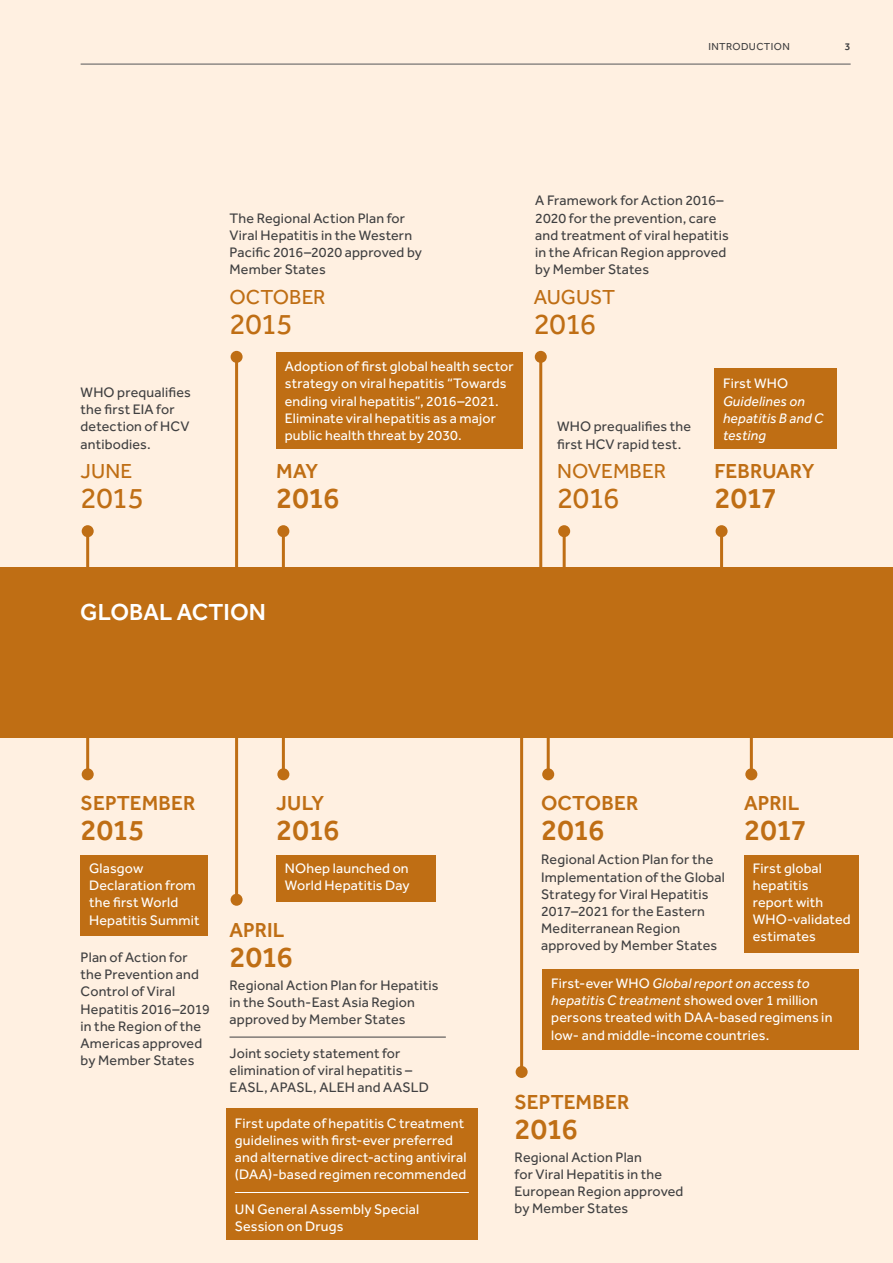
<style>
.page{position:relative;width:893px;height:1263px;background:#fff}
.page>*{position:absolute;margin:0;border:0;box-sizing:border-box;transform-origin:0 0}
.t1{font:500 30px "Effra";letter-spacing:-.025em;color:#bf6e14}
.t2{font:30px "Effra";letter-spacing:-.025em;color:#bf6e14}
.t3{font:500 24px "Effra";letter-spacing:.005em;color:#fff}
.t4{font:500 21px "Effra";color:#bf6e14}
.t5{font:21px "Effra";letter-spacing:.005em;color:#bf6e14}
.t6{font:14.25px/17.1px "Effra";letter-spacing:.015em;color:#404041}
.t7{font:14.25px/17.2px "Effra";letter-spacing:.015em;color:#fff}
.t8{font:italic 14.25px/17.2px "Effra";letter-spacing:.015em;color:#fff}
.t9{font:10.5px "Effra";letter-spacing:.035em;color:#404041}
.t10{font:500 10.5px "Effra";color:#404041}
.s1{font-style:italic}
</style>
<div class="page">
<div style="left:0;top:0;width:892px;height:1263px;background:#fff0e1"></div>
<hr style="left:81px;top:64px;width:769px;height:1px;background:#555658">
<div style="left:81px;top:855px;width:127px;height:81px;background:#bf6e14"></div>
<div style="left:276px;top:855px;width:160px;height:47px;background:#bf6e14"></div>
<hr style="left:229px;top:1037px;width:217px;height:1px;background:#404041">
<div style="left:744px;top:855px;width:115px;height:98px;background:#bf6e14"></div>
<div style="left:276px;top:353px;width:247px;height:96px;background:#bf6e14"></div>
<div style="left:714px;top:368px;width:122px;height:81px;background:#bf6e14"></div>
<div style="left:542px;top:970px;width:317px;height:80px;background:#bf6e14"></div>
<div style="left:0;top:568px;width:892px;height:170px;background:#bf6e14"></div>
<hr style="left:86px;top:717px;width:3px;height:57px;background:#bf6e14">
<div style="left:82px;top:768px;width:12px;height:12px;background:#bf6e14;border-radius:50%"></div>
<hr style="left:235px;top:659px;width:3px;height:241px;background:#bf6e14">
<div style="left:230px;top:894px;width:12px;height:12px;background:#bf6e14;border-radius:50%"></div>
<hr style="left:520px;top:738px;width:3px;height:334px;background:#bf6e14">
<div style="left:515px;top:1066px;width:12px;height:12px;background:#bf6e14;border-radius:50%"></div>
<hr style="left:546px;top:717px;width:3px;height:57px;background:#bf6e14">
<div style="left:542px;top:768px;width:12px;height:12px;background:#bf6e14;border-radius:50%"></div>
<hr style="left:749px;top:717px;width:3px;height:57px;background:#bf6e14">
<div style="left:745px;top:768px;width:12px;height:12px;background:#bf6e14;border-radius:50%"></div>
<hr style="left:282px;top:717px;width:3px;height:57px;background:#bf6e14">
<div style="left:277px;top:768px;width:12px;height:12px;background:#bf6e14;border-radius:50%"></div>
<hr style="left:86px;top:531px;width:3px;height:58px;background:#bf6e14">
<div style="left:82px;top:525px;width:12px;height:12px;background:#bf6e14;border-radius:50%"></div>
<hr style="left:235px;top:357px;width:3px;height:232px;background:#bf6e14">
<div style="left:230px;top:351px;width:12px;height:12px;background:#bf6e14;border-radius:50%"></div>
<hr style="left:539px;top:357px;width:3px;height:232px;background:#bf6e14">
<div style="left:534px;top:351px;width:12px;height:12px;background:#bf6e14;border-radius:50%"></div>
<hr style="left:282px;top:531px;width:3px;height:58px;background:#bf6e14">
<div style="left:277px;top:525px;width:12px;height:12px;background:#bf6e14;border-radius:50%"></div>
<hr style="left:562px;top:531px;width:3px;height:58px;background:#bf6e14">
<div style="left:558px;top:525px;width:12px;height:12px;background:#bf6e14;border-radius:50%"></div>
<hr style="left:720px;top:531px;width:3px;height:58px;background:#bf6e14">
<div style="left:715px;top:525px;width:12px;height:12px;background:#bf6e14;border-radius:50%"></div>
<div style="left:226px;top:1108px;width:251px;height:132px;background:#bf6e14"></div>
<hr style="left:235px;top:1192px;width:234px;height:1px;background:#fff">
<p class="t9" style="left:708px;top:40px;width:83px">INTRODUCTION</p>
<p class="t10" style="left:844px;top:40px;width:7px">3</p>
<p class="t6" style="left:81px;top:383px;width:112px">WHO prequalifies the first EIA for detection of HCV antibodies.</p>
<h3 class="t5" style="left:81px;top:458px;width:53px">JUNE</h3>
<h1 class="t2" style="left:81px;top:480px;width:65px">2015</h1>
<p class="t6" style="left:229px;top:209px;width:194px">The Regional Action Plan for<br>Viral Hepatitis in the Western<br>Pacific 2016–2020 approved by<br>Member States</p>
<h3 class="t5" style="left:229px;top:284px;width:98px">OCTOBER</h3>
<h1 class="t2" style="left:229px;top:305px;width:65px">2015</h1>
<p class="t7" style="left:285px;top:358px;width:230px">Adoption of first global health sector strategy on viral hepatitis “Towards ending viral hepatitis”, 2016–2021.<br>Eliminate viral hepatitis as a major public health threat by 2030.</p>
<h3 class="t4" style="left:276px;top:458px;width:43px">MAY</h3>
<h1 class="t1" style="left:276px;top:480px;width:65px">2016</h1>
<p class="t6" style="left:535px;top:192px;width:195px">A Framework for Action 2016–<br>2020 for the prevention, care and treatment of viral hepatitis in the African Region approved by Member States</p>
<h3 class="t5" style="left:533px;top:284px;width:83px">AUGUST</h3>
<h1 class="t2" style="left:533px;top:305px;width:64px">2016</h1>
<p class="t6" style="left:557px;top:418px;width:136px">WHO prequalifies the first HCV rapid test.</p>
<h3 class="t5" style="left:557px;top:458px;width:110px">NOVEMBER</h3>
<h1 class="t2" style="left:557px;top:480px;width:64px">2016</h1>
<p class="t7" style="left:723px;top:375px;width:67px">First WHO</p>
<p class="t8" style="left:723px;top:392px;width:102px">Guidelines on hepatitis B and C testing</p>
<h3 class="t4" style="left:714px;top:458px;width:101px">FEBRUARY</h3>
<h1 class="t1" style="left:714px;top:480px;width:64px">2017</h1>
<h2 class="t3" style="left:80px;top:598px;width:187px">GLOBAL ACTION</h2>
<h3 class="t4" style="left:81px;top:790px;width:116px">SEPTEMBER</h3>
<h1 class="t1" style="left:81px;top:811px;width:66px">2015</h1>
<h3 class="t4" style="left:276px;top:790px;width:49px">JULY</h3>
<h1 class="t1" style="left:276px;top:811px;width:65px">2016</h1>
<h3 class="t4" style="left:541px;top:790px;width:99px">OCTOBER</h3>
<h1 class="t1" style="left:541px;top:811px;width:65px">2016</h1>
<h3 class="t4" style="left:744px;top:790px;width:57px">APRIL</h3>
<h1 class="t1" style="left:744px;top:811px;width:64px">2017</h1>
<p class="t7" style="left:89px;top:859px;width:112px">Glasgow<br>Declaration from the first World<br>Hepatitis Summit</p>
<p class="t7" style="left:285px;top:859px;width:126px">NOhep launched on<br>World Hepatitis Day</p>
<p class="t6" style="left:81px;top:949px;width:131px">Plan of Action for the Prevention and<br>Control of Viral<br>Hepatitis 2016–2019 in the Region of the<br>Americas approved by Member States</p>
<h3 class="t4" style="left:229px;top:917px;width:57px">APRIL</h3>
<h1 class="t1" style="left:229px;top:939px;width:65px">2016</h1>
<p class="t6" style="left:229px;top:976px;width:210px">Regional Action Plan for Hepatitis in the South-East Asia Region approved by Member States</p>
<p class="t6" style="left:229px;top:1045px;width:201px">Joint society statement for elimination of viral hepatitis –<br>EASL, APASL, ALEH and AASLD</p>
<p class="t7" style="left:235px;top:1114px;width:233px">First update of hepatitis C treatment guidelines with first-ever preferred and alternative direct-acting antiviral (DAA)-based regimen recommended</p>
<p class="t7" style="left:235px;top:1200px;width:186px">UN General Assembly Special<br>Session on Drugs</p>
<p class="t6" style="left:541px;top:851px;width:185px">Regional Action Plan for the<br>Implementation of the Global<br>Strategy for Viral Hepatitis<br>2017–2021 for the Eastern<br>Mediterranean Region approved by Member States</p>
<p class="t7" style="left:752px;top:859px;width:99px">First global hepatitis report with<br>WHO-validated estimates</p>
<p class="t7" style="left:551px;top:974px;width:283px">First-ever WHO <span class="s1">Global report on access to hepatitis C treatment</span> showed over 1 million persons treated with DAA-based regimens in low- and middle-income countries.</p>
<h3 class="t4" style="left:514px;top:1089px;width:116px">SEPTEMBER</h3>
<h1 class="t1" style="left:514px;top:1111px;width:65px">2016</h1>
<p class="t6" style="left:514px;top:1149px;width:170px">Regional Action Plan<br>for Viral Hepatitis in the<br>European Region approved by Member States</p>
</div>
